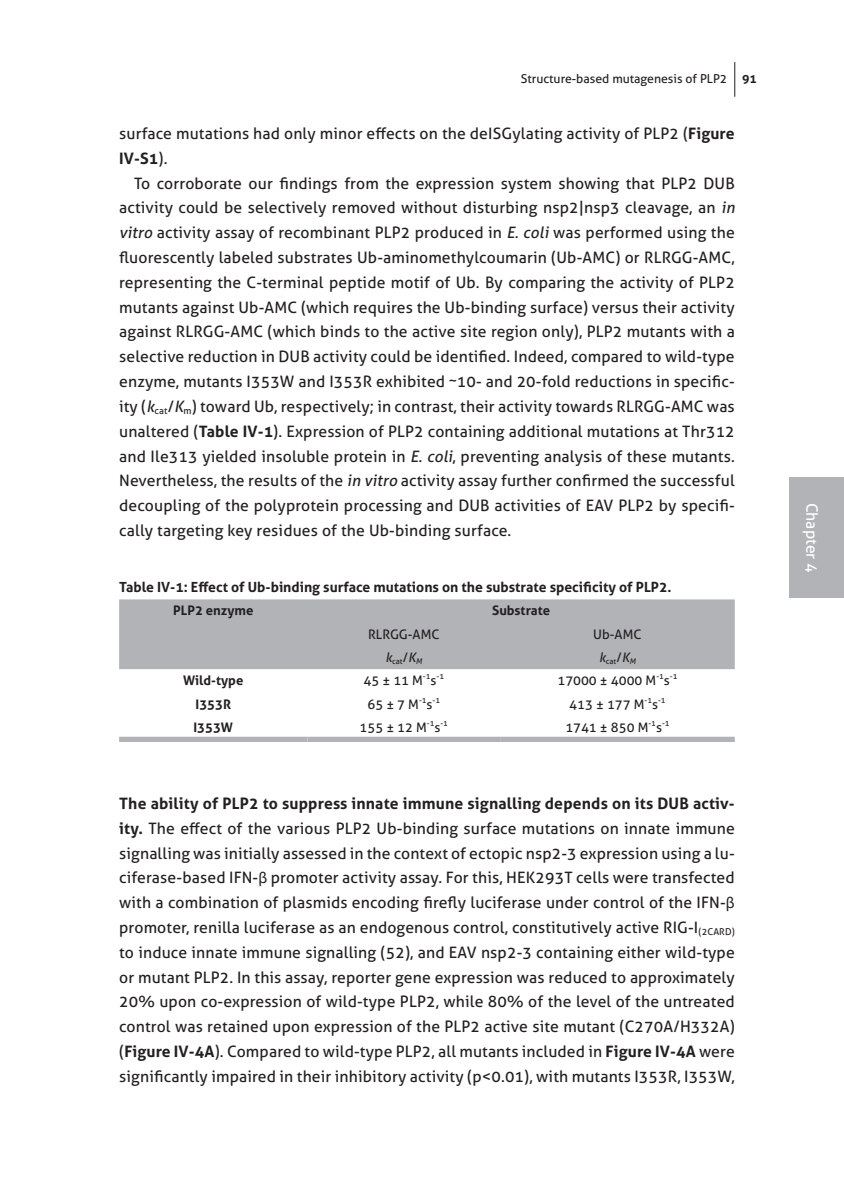
<style>
.page{position:relative;width:844px;height:1191px;background:#fff}
.page>*{position:absolute;margin:0;border:0;box-sizing:border-box;transform-origin:0 0}
.t1{font:15.75px/24.8px "Aller";letter-spacing:.01em;color:#231f20;text-align:justify}
.t2{font:15.75px "Aller";color:#fff}
.t3{font:700 14px "Aller";color:#231f20}
.t4{font:13.12px "Aller";color:#231f20}
.t5{font:700 13.12px "Aller";color:#231f20}
.t6{font:12.25px "Aller";color:#231f20}
.t7{font:7.88px "Aller";color:#231f20}
.s1{font-weight:700}
.s2{font-style:italic}
.s3{font-family:"Myriad Pro"}
</style>
<div class="page">
<hr style="left:734px;top:62px;width:1px;height:35px;background:#231f20">
<div style="left:789px;top:477px;width:54px;height:121px;background:#b2b3b7"></div>
<div style="left:119px;top:599px;width:615px;height:70px;background:#b2b3b7"></div>
<svg style="left:119px;top:669px;width:615px;height:1px"></svg>
<div style="left:119px;top:736px;width:188px;height:6px;background:#b2b3b7"></div>
<div style="left:307px;top:736px;width:193px;height:6px;background:#b2b3b7"></div>
<div style="left:500px;top:736px;width:234px;height:6px;background:#b2b3b7"></div>
<p class="t6" style="left:520px;top:72px;width:238px">Structure-based mutagenesis of PLP2 <span class="s1">91</span></p>
<p class="t1" style="left:119px;top:121px;width:617px">surface mutations had only minor effects on the deISGylating activity of PLP2 (<span class="s1">Figure<br>IV-S1</span>).</p>
<p class="t1" style="left:119px;top:170px;width:617px;text-indent:15px">To corroborate our findings from the expression system showing that PLP2 DUB activity could be selectively removed without disturbing nsp2|nsp3 cleavage, an <span class="s2">in vitro</span> activity assay of recombinant PLP2 produced in <span class="s2">E. coli</span> was performed using the fluorescently labeled substrates Ub-aminomethylcoumarin (Ub-AMC) or RLRGG-AMC, representing the C-terminal peptide motif of Ub. By comparing the activity of PLP2 mutants against Ub-AMC (which requires the Ub-binding surface) versus their activity against RLRGG-AMC (which binds to the active site region only), PLP2 mutants with a selective reduction in DUB activity could be identified. Indeed, compared to wild-type enzyme, mutants I353W and I353R exhibited ~10- and 20-fold reductions in specific&shy;ity (<span class="s2">k</span><sub>cat</sub>/<span class="s2">K</span><sub>m</sub>) toward Ub, respectively; in contrast, their activity towards RLRGG-AMC was unaltered (<span class="s1">Table IV-1</span>). Expression of PLP2 containing additional mutations at Thr312 and Ile313 yielded insoluble protein in <span class="s2">E. coli</span>, preventing analysis of these mutants.<br>Nevertheless, the results of the <span class="s2">in vitro</span> activity assay further confirmed the successful decoupling of the polyprotein processing and DUB activities of EAV PLP2 by specifi&shy;cally targeting key residues of the Ub-binding surface.</p>
<p class="t3" style="left:119px;top:579px;width:553px">Table IV-1: Effect of Ub-binding surface mutations on the substrate specificity of PLP2.</p>
<p class="t5" style="left:173px;top:602px;width:82px">PLP2 enzyme</p>
<p class="t5" style="left:492px;top:602px;width:59px">Substrate</p>
<p class="t4" style="left:368px;top:626px;width:73px">RLRGG-AMC</p>
<p class="t4" style="left:593px;top:626px;width:50px">Ub-AMC</p>
<p class="t7" style="left:385px;top:656px;width:38px"><sup>k</sup>cat<sup>/</sup><sup>K</sup><span class="s2">M</span></p>
<p class="t7" style="left:599px;top:656px;width:38px"><sup>k</sup>cat<sup>/</sup><sup>K</sup><span class="s2">M</span></p>
<p class="t5" style="left:183px;top:672px;width:62px">Wild-type</p>
<p class="t4" style="left:363px;top:672px;width:82px">45 ± 11 M<sup>-1</sup>s<sup>-1</sup></p>
<p class="t4" style="left:557px;top:672px;width:121px">17000 ± 4000 M<sup>-1</sup>s<sup>-1</sup></p>
<p class="t5" style="left:195px;top:696px;width:36px">I353R</p>
<p class="t4" style="left:367px;top:696px;width:74px">65 ± 7 M<sup>-1</sup>s<sup>-1</sup></p>
<p class="t4" style="left:569px;top:696px;width:98px">413 ± 177 M<sup>-1</sup>s<sup>-1</sup></p>
<p class="t5" style="left:193px;top:719px;width:41px">I353W</p>
<p class="t4" style="left:359px;top:719px;width:90px">155 ± 12 M<sup>-1</sup>s<sup>-1</sup></p>
<p class="t4" style="left:565px;top:719px;width:106px">1741 ± 850 M<sup>-1</sup>s<sup>-1</sup></p>
<p class="t1" style="left:119px;top:791px;width:617px"><span class="s1">The ability of PLP2 to suppress innate immune signalling depends on its DUB activ&shy;ity.</span> The effect of the various PLP2 Ub-binding surface mutations on innate immune signalling was initially assessed in the context of ectopic nsp2-3 expression using a lu&shy;ciferase-based IFN-<span class="s3">β</span> promoter activity assay. For this, HEK293T cells were transfected with a combination of plasmids encoding firefly luciferase under control of the IFN-<span class="s3">β </span>promoter, renilla luciferase as an endogenous control, constitutively active RIG-I<sub>(2CARD) </sub>to induce innate immune signalling (52), and EAV nsp2-3 containing either wild-type or mutant PLP2. In this assay, reporter gene expression was reduced to approximately 20% upon co-expression of wild-type PLP2, while 80% of the level of the untreated control was retained upon expression of the PLP2 active site mutant (C270A/H332A) (<span class="s1">Figure IV-4A</span>). Compared to wild-type PLP2, all mutants included in <span class="s1">Figure IV-4A</span> were significantly impaired in their inhibitory activity (p&lt;0.01), with mutants I353R, I353W,</p>
<p class="t2" style="left:821px;top:502px;width:71px;rotate:90deg">Chapter 4</p>
</div>
